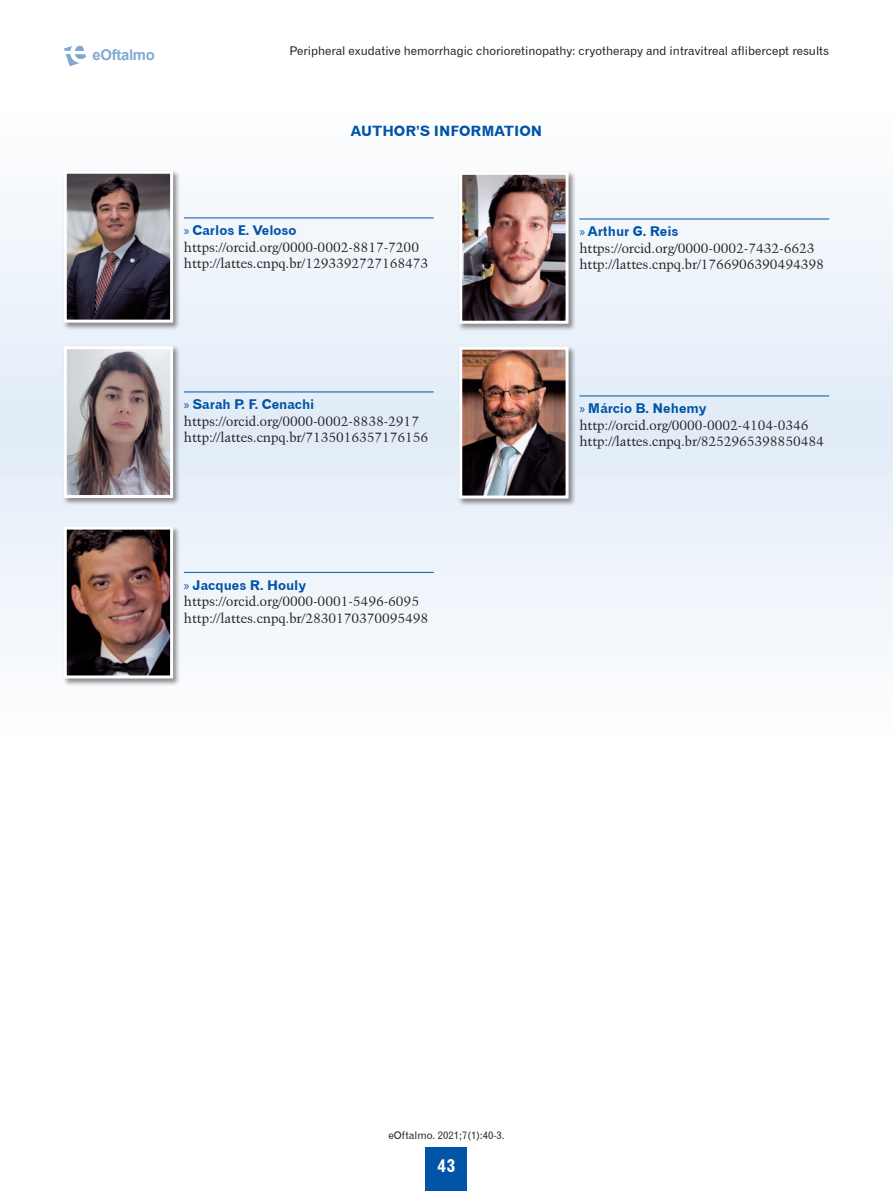
<style>
.page{position:relative;width:893px;height:1191px;background:#fff}
.page>*{position:absolute;margin:0;border:0;box-sizing:border-box;transform-origin:0 0}
.t1{font:18px "Gothic 720 BT Bold B";color:#fff}
.t2{font:700 14.85px "Arial";letter-spacing:-.02em;color:#0154a6}
.t3{font:14.25px "Gothic 720 BT Bold B";color:#0154a6}
.t4{font:13.5px/16.5px "Kuenstler 480 BT";color:#231f20}
.t5{font:13.5px "Gothic 720 BT Bold B";color:#0154a6}
.t6{font:12px "Gothic 720 BT Roman B";color:#231f20}
.t7{font:10.5px "Gothic 720 BT Roman B";color:#231f20}
.s1{font-family:"Myriad Pro"}
</style>
<div class="page">
<div style="left:426px;top:1147px;width:41px;height:44px;background:#0154a6"></div>
<svg style="left:64px;top:45px;width:22px;height:21px"></svg>
<svg style="left:0;top:198px;width:893px;height:453px"></svg>
<hr style="left:184px;top:217px;width:250px;height:1px;background:#0154a6">
<div style="left:62px;top:169px;width:118px;height:161px;background:#231f20;opacity:.5"></div>
<img style="left:68px;top:175px;width:101px;height:143px">
<div style="left:64px;top:171px;width:109px;height:151px;border:3px solid #fff"></div>
<div style="left:62px;top:525px;width:118px;height:161px;background:#231f20;opacity:.5"></div>
<img style="left:68px;top:530px;width:101px;height:144px">
<div style="left:64px;top:526px;width:109px;height:152px;border:3px solid #fff"></div>
<div style="left:62px;top:344px;width:118px;height:161px;background:#231f20;opacity:.5"></div>
<img style="left:68px;top:350px;width:101px;height:144px">
<div style="left:64px;top:346px;width:109px;height:152px;border:3px solid #fff"></div>
<div style="left:458px;top:170px;width:118px;height:161px;background:#231f20;opacity:.5"></div>
<img style="left:463px;top:176px;width:102px;height:144px">
<div style="left:459px;top:172px;width:110px;height:152px;border:3px solid #fff"></div>
<hr style="left:184px;top:391px;width:250px;height:1px;background:#0154a6">
<hr style="left:184px;top:572px;width:250px;height:1px;background:#0154a6">
<hr style="left:579px;top:219px;width:250px;height:1px;background:#0154a6">
<hr style="left:579px;top:395px;width:250px;height:1px;background:#0154a6">
<div style="left:458px;top:345px;width:118px;height:161px;background:#231f20;opacity:.5"></div>
<img style="left:463px;top:351px;width:102px;height:143px">
<div style="left:459px;top:347px;width:110px;height:151px;border:3px solid #fff"></div>
<p class="t2" style="left:93px;top:44px;width:64px">eOftalmo</p>
<p class="t6" style="left:290px;top:43px;width:541px">Peripheral exudative hemorrhagic chorioretinopathy: cryotherapy and intravitreal aflibercept results</p>
<p class="t3" style="left:351px;top:122px;width:193px">AUTHOR’S INFORMATION</p>
<p class="t5" style="left:184px;top:222px;width:114px"><span class="s1">»</span> Carlos E. Veloso</p>
<p class="t4" style="left:184px;top:239px;width:246px">https://orcid.org/0000-0002-8817-7200 http://lattes.cnpq.br/1293392727168473</p>
<p class="t5" style="left:579px;top:223px;width:101px"><span class="s1">»</span> Arthur G. Reis</p>
<p class="t4" style="left:579px;top:240px;width:246px">https://orcid.org/0000-0002-7432-6623 http://lattes.cnpq.br/1766906390494398</p>
<p class="t5" style="left:184px;top:396px;width:132px"><span class="s1">»</span> Sarah P. F. Cenachi</p>
<p class="t4" style="left:184px;top:413px;width:246px">https://orcid.org/0000-0002-8838-2917 http://lattes.cnpq.br/7135016357176156</p>
<p class="t5" style="left:579px;top:400px;width:129px"><span class="s1">»</span> Márcio B. Nehemy</p>
<p class="t4" style="left:579px;top:417px;width:246px">http://orcid.org/0000-0002-4104-0346 http://lattes.cnpq.br/8252965398850484</p>
<p class="t5" style="left:184px;top:576px;width:124px"><span class="s1">»</span> Jacques R. Houly</p>
<p class="t4" style="left:184px;top:593px;width:246px">https://orcid.org/0000-0001-5496-6095 http://lattes.cnpq.br/2830170370095498</p>
<p class="t7" style="left:388px;top:1129px;width:118px">eOftalmo. 2021;7(1):40-3.</p>
<h1 class="t1" style="left:437px;top:1154px;width:20px">43</h1>
</div>
